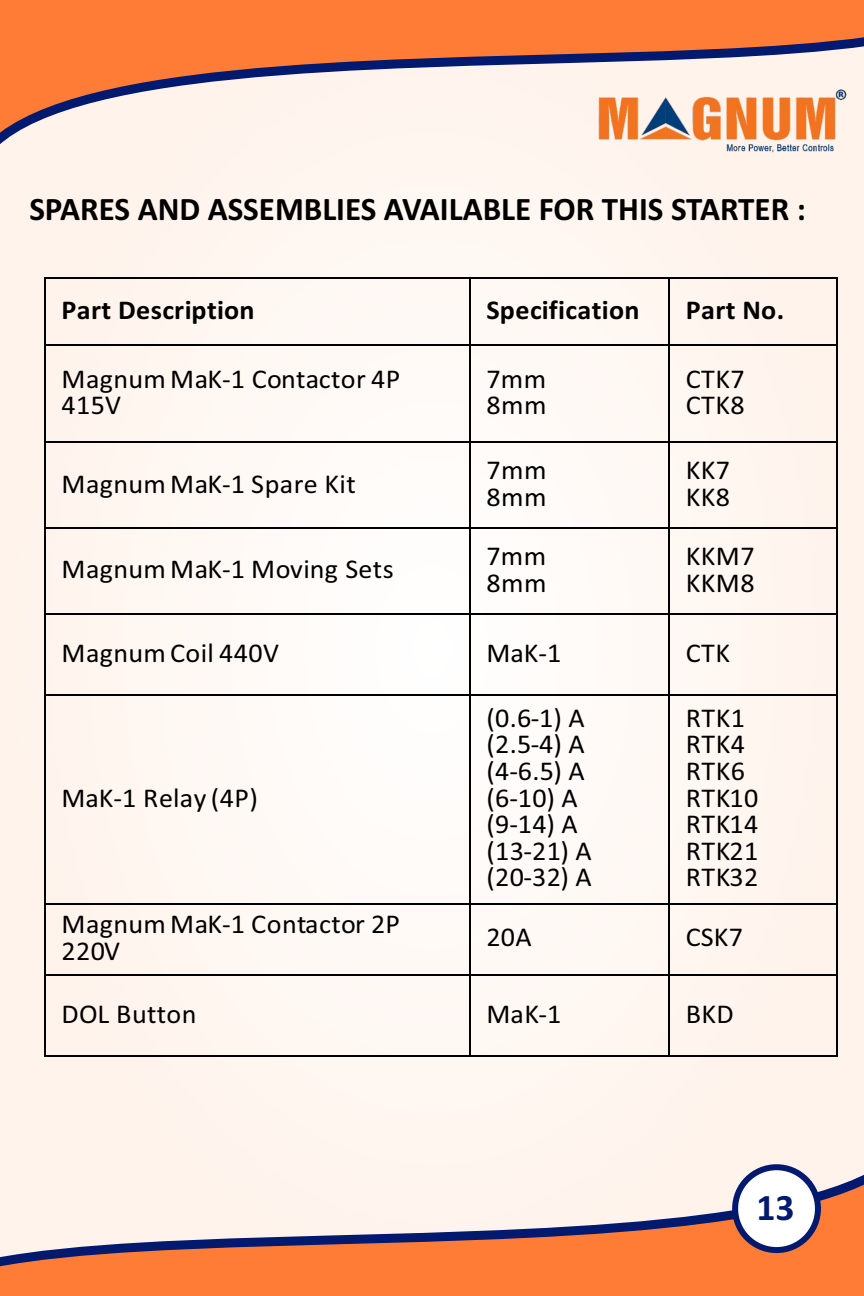
<style>
.page{position:relative;width:864px;height:1296px;background:#fff7f2}
.page>*{position:absolute;margin:0;border:0;box-sizing:border-box;transform-origin:0 0}
.t1{font:700 37.5px "Calibri";color:#01196e}
.t2{font:700 33px "Calibri";color:#000}
.t3{font:27.3px/26.7px "Calibri";letter-spacing:.015em;color:#000}
.t4{font:700 27.3px "Calibri";letter-spacing:.015em;color:#000}
</style>
<div class="page">
<svg style="left:0;top:0;width:864px;height:145px;fill:#ff7c36"></svg>
<svg style="left:0;top:1037px;width:864px;height:259px"></svg>
<img style="left:563px;top:36px;width:301px;height:117px">
<hr style="left:45px;top:277px;width:424px;height:2px;background:#000">
<hr style="left:470px;top:277px;width:198px;height:2px;background:#000">
<hr style="left:670px;top:277px;width:166px;height:2px;background:#000">
<hr style="left:44px;top:279px;width:1px;height:65px;background:#000">
<hr style="left:469px;top:279px;width:1px;height:65px;background:#000">
<hr style="left:668px;top:279px;width:2px;height:65px;background:#000">
<hr style="left:836px;top:279px;width:1px;height:65px;background:#000">
<hr style="left:45px;top:344px;width:424px;height:2px;background:#000">
<hr style="left:470px;top:344px;width:198px;height:2px;background:#000">
<hr style="left:670px;top:344px;width:166px;height:2px;background:#000">
<hr style="left:44px;top:346px;width:1px;height:96px;background:#000">
<hr style="left:469px;top:346px;width:1px;height:96px;background:#000">
<hr style="left:668px;top:346px;width:2px;height:96px;background:#000">
<hr style="left:836px;top:346px;width:1px;height:96px;background:#000">
<hr style="left:45px;top:442px;width:424px;height:1px;background:#000">
<hr style="left:470px;top:442px;width:198px;height:1px;background:#000">
<hr style="left:670px;top:442px;width:166px;height:1px;background:#000">
<hr style="left:44px;top:443px;width:1px;height:84px;background:#000">
<hr style="left:469px;top:443px;width:1px;height:84px;background:#000">
<hr style="left:668px;top:443px;width:2px;height:84px;background:#000">
<hr style="left:836px;top:443px;width:1px;height:84px;background:#000">
<hr style="left:45px;top:527px;width:424px;height:2px;background:#000">
<hr style="left:470px;top:527px;width:198px;height:2px;background:#000">
<hr style="left:670px;top:527px;width:166px;height:2px;background:#000">
<hr style="left:44px;top:529px;width:1px;height:84px;background:#000">
<hr style="left:469px;top:529px;width:1px;height:84px;background:#000">
<hr style="left:668px;top:529px;width:2px;height:84px;background:#000">
<hr style="left:836px;top:529px;width:1px;height:84px;background:#000">
<hr style="left:45px;top:613px;width:424px;height:2px;background:#000">
<hr style="left:470px;top:613px;width:198px;height:2px;background:#000">
<hr style="left:670px;top:613px;width:166px;height:2px;background:#000">
<hr style="left:44px;top:615px;width:1px;height:79px;background:#000">
<hr style="left:469px;top:615px;width:1px;height:79px;background:#000">
<hr style="left:668px;top:615px;width:2px;height:79px;background:#000">
<hr style="left:836px;top:615px;width:1px;height:79px;background:#000">
<hr style="left:45px;top:694px;width:424px;height:1px;background:#000">
<hr style="left:470px;top:694px;width:198px;height:1px;background:#000">
<hr style="left:670px;top:694px;width:166px;height:1px;background:#000">
<hr style="left:44px;top:695px;width:1px;height:208px;background:#000">
<hr style="left:469px;top:695px;width:1px;height:208px;background:#000">
<hr style="left:668px;top:695px;width:2px;height:208px;background:#000">
<hr style="left:836px;top:695px;width:1px;height:208px;background:#000">
<hr style="left:45px;top:903px;width:424px;height:1px;background:#000">
<hr style="left:470px;top:903px;width:198px;height:1px;background:#000">
<hr style="left:670px;top:903px;width:166px;height:1px;background:#000">
<hr style="left:44px;top:904px;width:1px;height:70px;background:#000">
<hr style="left:469px;top:904px;width:1px;height:70px;background:#000">
<hr style="left:668px;top:904px;width:2px;height:70px;background:#000">
<hr style="left:836px;top:904px;width:1px;height:70px;background:#000">
<hr style="left:45px;top:974px;width:424px;height:1px;background:#000">
<hr style="left:470px;top:974px;width:198px;height:1px;background:#000">
<hr style="left:670px;top:974px;width:166px;height:1px;background:#000">
<hr style="left:44px;top:975px;width:1px;height:81px;background:#000">
<hr style="left:45px;top:1056px;width:424px;height:1px;background:#000">
<hr style="left:469px;top:975px;width:1px;height:81px;background:#000">
<hr style="left:470px;top:1056px;width:198px;height:1px;background:#000">
<hr style="left:668px;top:975px;width:2px;height:81px;background:#000">
<hr style="left:670px;top:1056px;width:166px;height:1px;background:#000">
<hr style="left:836px;top:975px;width:1px;height:81px;background:#000">
<div style="left:732px;top:1164px;width:89px;height:89px;background:#fff;border:6px solid #01196e;border-radius:50%"></div>
<p class="t2" style="left:29px;top:195px;width:778px">SPARES AND ASSEMBLIES AVAILABLE FOR THIS STARTER :</p>
<p class="t4" style="left:61px;top:298px;width:195px">Part Description</p>
<p class="t4" style="left:487px;top:298px;width:155px">Specification</p>
<p class="t4" style="left:686px;top:298px;width:100px">Part No.</p>
<p class="t3" style="left:61px;top:368px;width:340px">Magnum MaK-1 Contactor 4P<br>415V</p>
<p class="t3" style="left:487px;top:368px;width:62px">7mm<br>8mm</p>
<p class="t3" style="left:686px;top:368px;width:60px">CTK7<br>CTK8</p>
<p class="t3" style="left:61px;top:472px;width:296px">Magnum MaK-1 Spare Kit</p>
<p class="t3" style="left:61px;top:558px;width:334px">Magnum MaK-1 Moving Sets</p>
<p class="t3" style="left:487px;top:459px;width:62px">7mm<br>8mm</p>
<p class="t3" style="left:686px;top:459px;width:46px">KK7<br>KK8</p>
<p class="t3" style="left:487px;top:545px;width:62px">7mm<br>8mm</p>
<p class="t3" style="left:686px;top:545px;width:70px">KKM7<br>KKM8</p>
<p class="t3" style="left:61px;top:642px;width:219px">MagnumCoil 440V</p>
<p class="t3" style="left:487px;top:642px;width:76px">MaK-1</p>
<p class="t3" style="left:686px;top:642px;width:46px">CTK</p>
<p class="t3" style="left:61px;top:787px;width:198px">MaK-1 Relay (4P)</p>
<p class="t3" style="left:61px;top:913px;width:340px">Magnum MaK-1 Contactor 2P<br>220V</p>
<p class="t3" style="left:487px;top:706px;width:107px">(0.6-1) A (2.5-4) A (4-6.5) A (6-10) A (9-14) A (13-21) A (20-32) A</p>
<p class="t3" style="left:686px;top:706px;width:74px">RTK1<br>RTK4<br>RTK6<br>RTK10<br>RTK14<br>RTK21<br>RTK32</p>
<p class="t3" style="left:487px;top:926px;width:47px">20A</p>
<p class="t3" style="left:686px;top:926px;width:59px">CSK7</p>
<p class="t3" style="left:61px;top:1003px;width:137px">DOL Button</p>
<p class="t3" style="left:487px;top:1003px;width:76px">MaK-1</p>
<p class="t3" style="left:686px;top:1003px;width:50px">BKD</p>
<h1 class="t1" style="left:756px;top:1191px;width:40px">13</h1>
</div>
